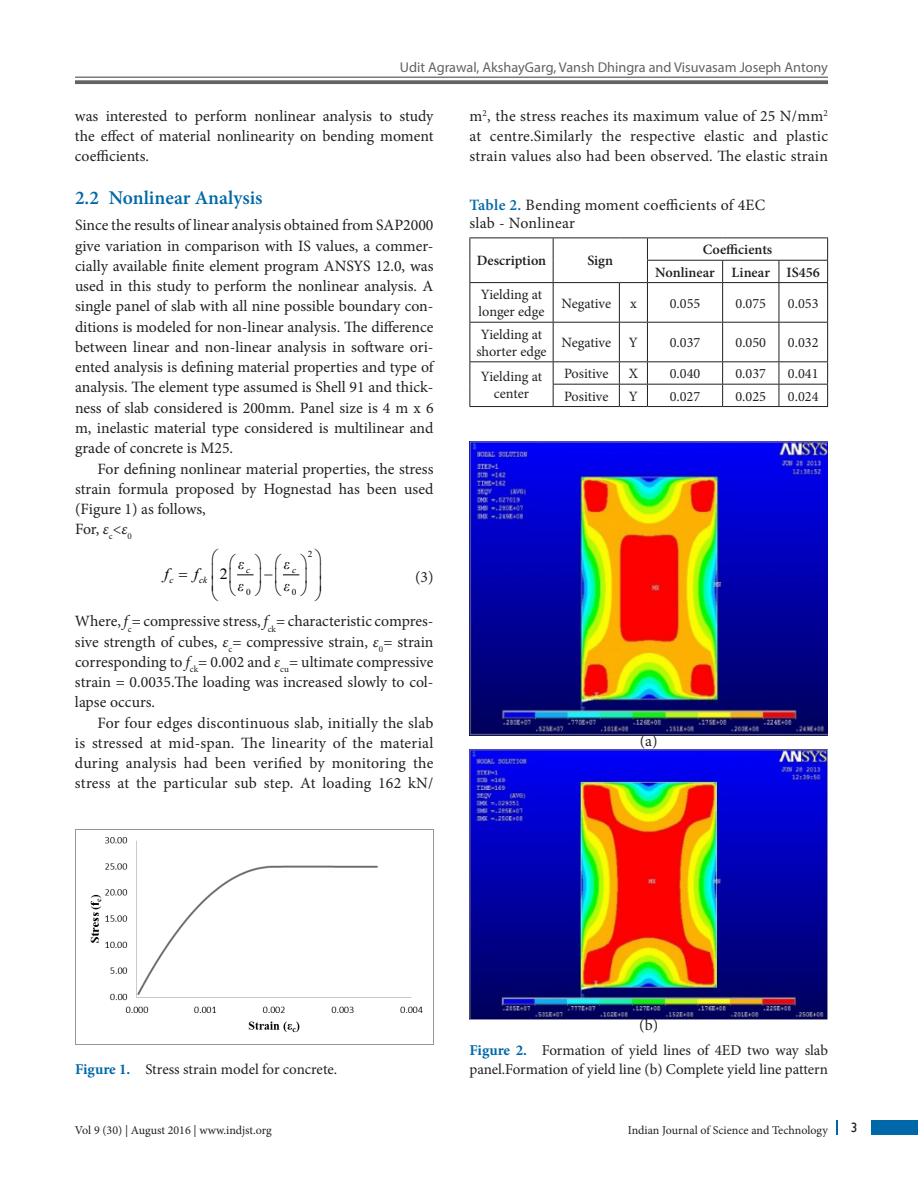
<style>
.page{position:relative;width:918px;height:1188px;background:#fff}
.page>*{position:absolute;margin:0;border:0;box-sizing:border-box;transform-origin:0 0}
.t1{font:600 19.5px "Minion Pro";color:#0068a9}
.t2{font:15.75px/20.2px "Minion Pro";color:#231f20;text-align:justify}
.t3{font:15.75px/18.8px "Minion Pro";letter-spacing:.02em;color:#231f20}
.t4{font:15.6px "Times New Roman";color:#000}
.t5{font:italic 15.6px "Times New Roman";color:#000}
.t6{font:15px/19.5px "Minion Pro";letter-spacing:-.005em;color:#231f20}
.t7{font:14.25px/17.2px "Minion Pro";color:#231f20;text-align:center}
.t8{font:14.25px "Myriad Pro";color:#636366}
.t9{font:600 14.25px/22.4px "Minion Pro";color:#231f20;text-align:center}
.t10{font:13.5px "Gill Sans";color:#231f20}
.t11{font:12px "Minion Pro";color:#231f20}
.t12{font:italic 9px "Times New Roman";color:#000}
.t13{font:9px "Times New Roman";color:#000}
.s1{font-style:italic}
.s2{font-weight:600;color:#0068a9}
.s3{font-weight:700;color:#0068a9}
</style>
<div class="page">
<hr style="left:75px;top:77px;width:753px;height:1px;background:#636366">
<svg style="left:75px;top:80px;width:753px;height:4px;background:#6f6f72"></svg>
<div style="left:872px;top:1120px;width:46px;height:15px;background:#0068a9"></div>
<svg style="left:836px;top:1120px;width:1px;height:15px"></svg>
<img style="left:75px;top:830px;width:359px;height:215px">
<hr style="left:470px;top:238px;width:83px;height:1px;background:#231f20">
<hr style="left:553px;top:238px;width:66px;height:1px;background:#231f20">
<hr style="left:647px;top:238px;width:76px;height:1px;background:#231f20">
<hr style="left:723px;top:238px;width:56px;height:1px;background:#231f20">
<hr style="left:779px;top:238px;width:49px;height:1px;background:#231f20">
<svg style="left:470px;top:238px;width:1px;height:44px"></svg>
<svg style="left:553px;top:238px;width:1px;height:44px"></svg>
<hr style="left:647px;top:260px;width:76px;height:1px;background:#231f20">
<hr style="left:723px;top:260px;width:56px;height:1px;background:#231f20">
<svg style="left:722px;top:261px;width:1px;height:21px"></svg>
<hr style="left:779px;top:260px;width:49px;height:1px;background:#231f20">
<svg style="left:779px;top:261px;width:1px;height:21px"></svg>
<svg style="left:827px;top:238px;width:1px;height:44px"></svg>
<hr style="left:470px;top:282px;width:83px;height:1px;background:#231f20">
<hr style="left:470px;top:283px;width:1px;height:39px;background:#231f20">
<hr style="left:553px;top:282px;width:66px;height:1px;background:#231f20">
<hr style="left:553px;top:283px;width:1px;height:39px;background:#231f20">
<svg style="left:619px;top:238px;width:29px;height:45px"></svg>
<hr style="left:619px;top:283px;width:1px;height:39px;background:#231f20">
<hr style="left:647px;top:282px;width:76px;height:1px;background:#231f20">
<hr style="left:647px;top:283px;width:1px;height:39px;background:#231f20">
<hr style="left:723px;top:282px;width:56px;height:1px;background:#231f20">
<hr style="left:722px;top:283px;width:1px;height:39px;background:#231f20">
<hr style="left:779px;top:282px;width:49px;height:1px;background:#231f20">
<hr style="left:779px;top:283px;width:1px;height:39px;background:#231f20">
<hr style="left:827px;top:283px;width:1px;height:39px;background:#231f20">
<hr style="left:470px;top:322px;width:83px;height:1px;background:#231f20">
<hr style="left:470px;top:323px;width:1px;height:38px;background:#231f20">
<hr style="left:553px;top:322px;width:66px;height:1px;background:#231f20">
<hr style="left:553px;top:323px;width:1px;height:38px;background:#231f20">
<svg style="left:619px;top:322px;width:28px;height:1px"></svg>
<hr style="left:619px;top:323px;width:1px;height:38px;background:#231f20">
<hr style="left:647px;top:322px;width:76px;height:1px;background:#231f20">
<hr style="left:647px;top:323px;width:1px;height:38px;background:#231f20">
<hr style="left:723px;top:322px;width:56px;height:1px;background:#231f20">
<hr style="left:722px;top:323px;width:1px;height:38px;background:#231f20">
<hr style="left:779px;top:322px;width:49px;height:1px;background:#231f20">
<hr style="left:779px;top:323px;width:1px;height:38px;background:#231f20">
<hr style="left:827px;top:323px;width:1px;height:38px;background:#231f20">
<hr style="left:470px;top:361px;width:83px;height:1px;background:#231f20">
<hr style="left:553px;top:361px;width:66px;height:1px;background:#231f20">
<hr style="left:647px;top:361px;width:76px;height:1px;background:#231f20">
<hr style="left:723px;top:361px;width:56px;height:1px;background:#231f20">
<hr style="left:779px;top:361px;width:49px;height:1px;background:#231f20">
<svg style="left:470px;top:362px;width:1px;height:44px"></svg>
<hr style="left:553px;top:384px;width:66px;height:1px;background:#231f20">
<svg style="left:553px;top:362px;width:1px;height:44px"></svg>
<hr style="left:647px;top:384px;width:76px;height:1px;background:#231f20">
<hr style="left:723px;top:384px;width:56px;height:1px;background:#231f20">
<svg style="left:722px;top:362px;width:1px;height:44px"></svg>
<hr style="left:779px;top:384px;width:49px;height:1px;background:#231f20">
<svg style="left:779px;top:362px;width:1px;height:44px"></svg>
<svg style="left:827px;top:362px;width:1px;height:44px"></svg>
<hr style="left:470px;top:406px;width:83px;height:1px;background:#231f20">
<hr style="left:553px;top:406px;width:66px;height:1px;background:#231f20">
<svg style="left:619px;top:361px;width:29px;height:46px"></svg>
<hr style="left:647px;top:406px;width:76px;height:1px;background:#231f20">
<hr style="left:723px;top:406px;width:56px;height:1px;background:#231f20">
<hr style="left:779px;top:406px;width:49px;height:1px;background:#231f20">
<img style="left:470px;top:442px;width:358px;height:293px">
<img style="left:470px;top:750px;width:358px;height:269px">
<svg style="left:237px;top:574px;width:63px;height:2px"></svg>
<p class="t8" style="left:400px;top:59px;width:430px">Udit Agrawal, AkshayGarg, Vansh Dhingra and Visuvasam Joseph Antony</p>
<p class="t2" style="left:75px;top:106px;width:360px">was interested to perform nonlinear analysis to study the effect of material nonlinearity on bending moment coefficients.</p>
<p class="t1" style="left:75px;top:184px;width:189px">2.2 Nonlinear Analysis</p>
<p class="t2" style="left:75px;top:215px;width:360px">Since the results of linear analysis obtained from SAP2000 give variation in comparison with IS values, a commer&shy;cially available finite element program ANSYS 12.0, was used in this study to perform the nonlinear analysis. A single panel of slab with all nine possible boundary con&shy;ditions is modeled for non-linear analysis. The difference between linear and non-linear analysis in software ori&shy;ented analysis is defining material properties and type of analysis. The element type assumed is Shell 91 and thick&shy;ness of slab considered is 200mm. Panel size is 4 m x 6 m, inelastic material type considered is multilinear and grade of concrete is M25.</p>
<p class="t2" style="left:75px;top:458px;width:360px;text-align:left;text-indent:23px">For defining nonlinear material properties, the stress strain formula proposed by Hognestad has been used (Figure 1) as follows,<br>For, <span class="s1">ε</span><sub>c</sub>&lt;<span class="s1">ε</span><sub>0</sub></p>
<p class="t13" style="left:308px;top:548px;width:6px">2</p>
<p class="t13" style="left:246px;top:586px;width:6px">0</p>
<p class="t13" style="left:292px;top:586px;width:6px">0</p>
<p class="t5" style="left:164px;top:563px;width:6px">f</p>
<p class="t5" style="left:194px;top:563px;width:6px">f</p>
<p class="t2" style="left:415px;top:567px;width:20px">(3)</p>
<p class="t2" style="left:75px;top:611px;width:360px">Where, <span class="s1">f</span><sub>c</sub>= compressive stress, <span class="s1">f</span><sub>ck</sub>= characteristic compres&shy;sive strength of cubes, <span class="s1">ε</span><sub>c</sub>= compressive strain, <span class="s1">ε</span><sub>0</sub>= strain corresponding to <span class="s1">f</span><sub>ck</sub>= 0.002 and <span class="s1">ε</span><sub>cu</sub>= ultimate compressive strain = 0.0035.The loading was increased slowly to col&shy;lapse occurs.</p>
<p class="t2" style="left:75px;top:713px;width:360px;text-indent:23px">For four edges discontinuous slab, initially the slab is stressed at mid-span. The linearity of the material during analysis had been verified by monitoring the stress at the particular sub step. At loading 162 kN/</p>
<p class="t4" style="left:220px;top:563px;width:32px">2 <sup>c</sup></p>
<p class="t12" style="left:292px;top:564px;width:6px">c</p>
<p class="t12" style="left:169px;top:574px;width:6px">c</p>
<p class="t12" style="left:199px;top:574px;width:10px">ck</p>
<p class="t2" style="left:469px;top:106px;width:360px">m<sup>2</sup>, the stress reaches its maximum value of 25 N/mm<sup>2 </sup>at centre.Similarly the respective elastic and plastic strain values also had been observed. The elastic strain</p>
<p class="t3" style="left:470px;top:195px;width:297px"><span class="s2">Table 2.</span> Bending moment coefficients of 4EC slab - Nonlinear</p>
<p class="t9" style="left:477px;top:250px;width:71px">Description</p>
<p class="t9" style="left:587px;top:250px;width:27px">Sign</p>
<p class="t9" style="left:655px;top:238px;width:166px">Coefficients<br>Nonlinear Linear IS456</p>
<p class="t7" style="left:479px;top:286px;width:67px;text-align:left">Yielding at longer edge</p>
<p class="t7" style="left:561px;top:294px;width:51px">Negative</p>
<p class="t7" style="left:630px;top:294px;width:8px">x</p>
<p class="t7" style="left:670px;top:294px;width:32px">0.055</p>
<p class="t7" style="left:735px;top:294px;width:32px">0.075</p>
<p class="t7" style="left:788px;top:294px;width:32px">0.053</p>
<p class="t7" style="left:476px;top:325px;width:72px">Yielding at shorter edge</p>
<p class="t7" style="left:561px;top:334px;width:51px">Negative</p>
<p class="t7" style="left:629px;top:334px;width:11px">Y</p>
<p class="t7" style="left:670px;top:334px;width:32px">0.037</p>
<p class="t7" style="left:735px;top:334px;width:32px">0.050</p>
<p class="t7" style="left:788px;top:334px;width:32px">0.032</p>
<p class="t7" style="left:481px;top:368px;width:63px">Yielding at center</p>
<p class="t7" style="left:564px;top:365px;width:46px">Positive</p>
<p class="t7" style="left:629px;top:365px;width:11px">X</p>
<p class="t7" style="left:670px;top:365px;width:32px">0.040</p>
<p class="t7" style="left:735px;top:365px;width:32px">0.037</p>
<p class="t7" style="left:788px;top:365px;width:32px">0.041</p>
<p class="t7" style="left:564px;top:387px;width:46px">Positive</p>
<p class="t7" style="left:629px;top:387px;width:11px">Y</p>
<p class="t7" style="left:670px;top:387px;width:32px">0.027</p>
<p class="t7" style="left:735px;top:387px;width:32px">0.025</p>
<p class="t7" style="left:788px;top:387px;width:32px">0.024</p>
<p class="t2" style="left:640px;top:731px;width:19px">(a)</p>
<p class="t6" style="left:75px;top:1059px;width:264px"><span class="s3">Figure 1.</span> Stress strain model for concrete.</p>
<p class="t2" style="left:639px;top:1015px;width:20px">(b)</p>
<p class="t6" style="left:470px;top:1040px;width:360px"><span class="s3">Figure 2.</span> Formation of yield lines of 4ED two way slab panel.Formation of yield line (b) Complete yield line pattern</p>
<p class="t11" style="left:75px;top:1123px;width:198px">Vol 9 (30) | August 2016 | www.indjst.org</p>
<p class="t11" style="left:628px;top:1123px;width:202px">Indian Journal of Science and Technology</p>
<p class="t10" style="left:851px;top:1119px;width:8px">3</p>
</div>
